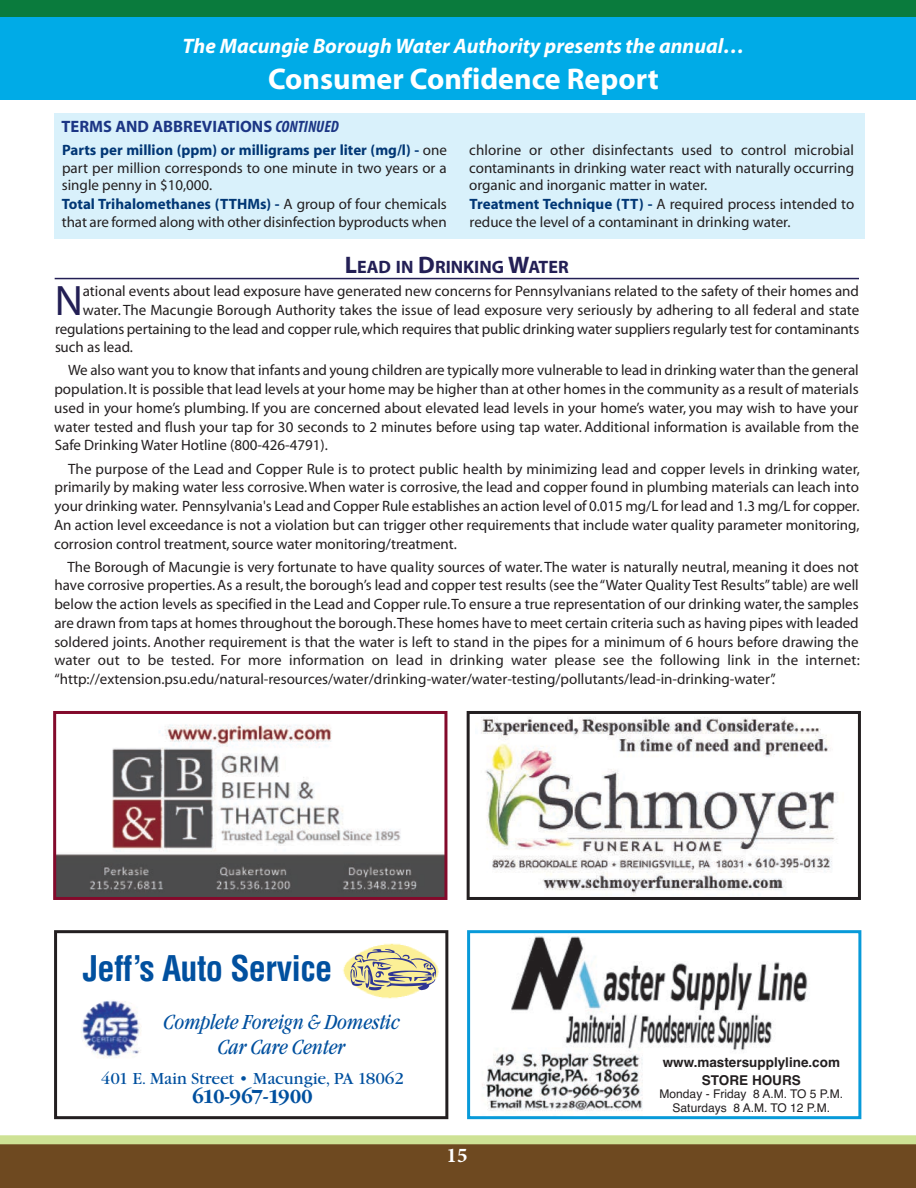
<style>
.page{position:relative;width:916px;height:1188px;background:#fff}
.page>*{position:absolute;margin:0;border:0;box-sizing:border-box;transform-origin:0 0}
.t1{font:42.75px "Myriad";color:#231f55}
.t2{font:700 condensed 34.5px "Helvetica";letter-spacing:-.02em;color:#01509f}
.t3{font:700 30px "Myriad";color:#fff}
.t4{font:italic 700 21px "Myriad";color:#fff}
.t5{font:italic condensed 21px/25.2px "Garamond Itc T";letter-spacing:-.01em;color:#01509f;text-align:center}
.t6{font:700 21px "Minion Pro";color:#fff}
.t7{font:700 19.5px "Garamond Itc T";letter-spacing:-.055em;color:#01509f}
.t8{font:700 18px "Myriad";color:#231f55}
.t9{font:16.5px "Garamond Itc T";letter-spacing:-.01em;color:#01509f}
.t10{font:700 16.5px "Myriad";color:#1c3685}
.t11{font:15px/18.8px "Myriad";color:#231f20;text-align:justify}
.t12{font:700 13.5px/18px "Helvetica";color:#231f20;text-align:center}
.t13{font:12px/13.5px "Helvetica";color:#231f20;text-align:center}
.s1{font-style:italic;font-stretch:condensed}
.s2{font-weight:700;color:#013775}
.s3{font-size:24px}
</style>
<div class="page">
<div style="left:54px;top:114px;width:810px;height:125px;background:#d9f1fb"></div>
<div style="left:0;top:1144px;width:916px;height:44px;background:#6e4920"></div>
<div style="left:0;top:1135px;width:916px;height:9px;background:#cee295"></div>
<div style="left:0;top:0;width:916px;height:54px;background:#0a7b3d"></div>
<hr style="left:55px;top:278px;width:804px;height:1px;background:#231f55">
<div style="left:0;top:18px;width:916px;height:82px;background:#00abe7"></div>
<img style="left:482px;top:936px;width:326px;height:175px">
<div style="left:467px;top:930px;width:394px;height:189px;border:3px solid #089ad9"></div>
<svg style="left:54px;top:930px;width:394px;height:189px"></svg>
<img style="left:81px;top:1000px;width:61px;height:58px">
<img style="left:57px;top:724px;width:386px;height:172px">
<div style="left:53px;top:711px;width:394px;height:189px;border:3px solid #830a2b"></div>
<img style="left:481px;top:717px;width:356px;height:179px">
<div style="left:467px;top:711px;width:394px;height:189px;border:3px solid #231f20"></div>
<h3 class="t4" style="left:182px;top:38px;width:563px">The Macungie Borough Water Authority presents the annual…</h3>
<h3 class="t3" style="left:268px;top:68px;width:392px">Consumer Confidence Report</h3>
<p class="t10" style="left:62px;top:120px;width:279px">TERMS AND ABBREVIATIONS <span class="s1">CONTINUED</span></p>
<p class="t11" style="left:62px;top:143px;width:387px;line-height:17.2px"><span class="s2">Parts per million (ppm) or milligrams per liter (mg/l) -</span> one part per million corresponds to one minute in two years or a single penny in $10,000.</p>
<p class="t11" style="left:62px;top:197px;width:386px;line-height:17.2px"><span class="s2">Total Trihalomethanes (TTHMs) -</span> A group of four chemicals that are formed along with other disinfection byproducts when</p>
<p class="t11" style="left:469px;top:143px;width:386px;line-height:17.2px">chlorine or other disinfectants used to control microbial contaminants in drinking water react with naturally occurring organic and inorganic matter in water.</p>
<p class="t11" style="left:469px;top:197px;width:386px;line-height:17.2px"><span class="s2">Treatment Technique (TT) -</span> A required process intended to reduce the level of a contaminant in drinking water.</p>
<p class="t8" style="left:345px;top:260px;width:225px"><span class="s3">L</span>EAD IN <span class="s3">D</span>RINKING <span class="s3">W</span>ATER</p>
<h1 class="t1" style="left:55px;top:285px;width:30px">N</h1>
<p class="t11" style="left:83px;top:283px;width:778px">ational events about lead exposure have generated new concerns for Pennsylvanians related to the safety of their homes and</p>
<p class="t11" style="left:83px;top:302px;width:778px">water. The Macungie Borough Authority takes the issue of lead exposure very seriously by adhering to all federal and state</p>
<p class="t11" style="left:55px;top:321px;width:806px">regulations pertaining to the lead and copper rule, which requires that public drinking water suppliers regularly test for contaminants</p>
<p class="t11" style="left:55px;top:339px;width:79px">such as lead.</p>
<p class="t11" style="left:54px;top:362px;width:806px;text-indent:14px">We also want you to know that infants and young children are typically more vulnerable to lead in drinking water than the general population. It is possible that lead levels at your home may be higher than at other homes in the community as a result of materials used in your home’s plumbing. If you are concerned about elevated lead levels in your home’s water, you may wish to have your water tested and flush your tap for 30 seconds to 2 minutes before using tap water. Additional information is available from the Safe Drinking Water Hotline (800-426-4791).</p>
<p class="t11" style="left:54px;top:460px;width:807px;text-indent:14px">The purpose of the Lead and Copper Rule is to protect public health by minimizing lead and copper levels in drinking water, primarily by making water less corrosive. When water is corrosive, the lead and copper found in plumbing materials can leach into your drinking water. Pennsylvania's Lead and Copper Rule establishes an action level of 0.015 mg/L for lead and 1.3 mg/L for copper.<br>An action level exceedance is not a violation but can trigger other requirements that include water quality parameter monitoring, corrosion control treatment, source water monitoring/treatment.</p>
<p class="t11" style="left:54px;top:558px;width:807px;text-indent:13px">The Borough of Macungie is very fortunate to have quality sources of water. The water is naturally neutral, meaning it does not have corrosive properties. As a result, the borough’s lead and copper test results (see the “Water Quality Test Results” table) are well below the action levels as specified in the Lead and Copper rule. To ensure a true representation of our drinking water, the samples are drawn from taps at homes throughout the borough. These homes have to meet certain criteria such as having pipes with leaded soldered joints. Another requirement is that the water is left to stand in the pipes for a minimum of 6 hours before drawing the water out to be tested. For more information on lead in drinking water please see the following link in the internet: “http://extension.psu.edu/natural-resources/water/drinking-water/water-testing/pollutants/lead-in-drinking-water”.</p>
<h2 class="t2" style="left:83px;top:955px;width:251px">Jeff’s Auto Service</h2>
<h3 class="t5" style="left:163px;top:1009px;width:238px">Complete Foreign &amp; Domestic<br>Car Care Center</h3>
<p class="t9" style="left:101px;top:1068px;width:305px">401 E. Main Street • Macungie, PA 18062</p>
<h3 class="t7" style="left:192px;top:1085px;width:122px">610-967-1900</h3>
<h3 class="t6" style="left:446px;top:1147px;width:22px">15</h3>
<p class="t12" style="left:663px;top:1053px;width:179px">www.mastersupplyline.com<br>STORE HOURS</p>
<p class="t13" style="left:659px;top:1087px;width:185px">Monday - Friday 8 A.M. TO 5 P.M.<br>Saturdays 8 A.M. TO 12 P.M.</p>
</div>
